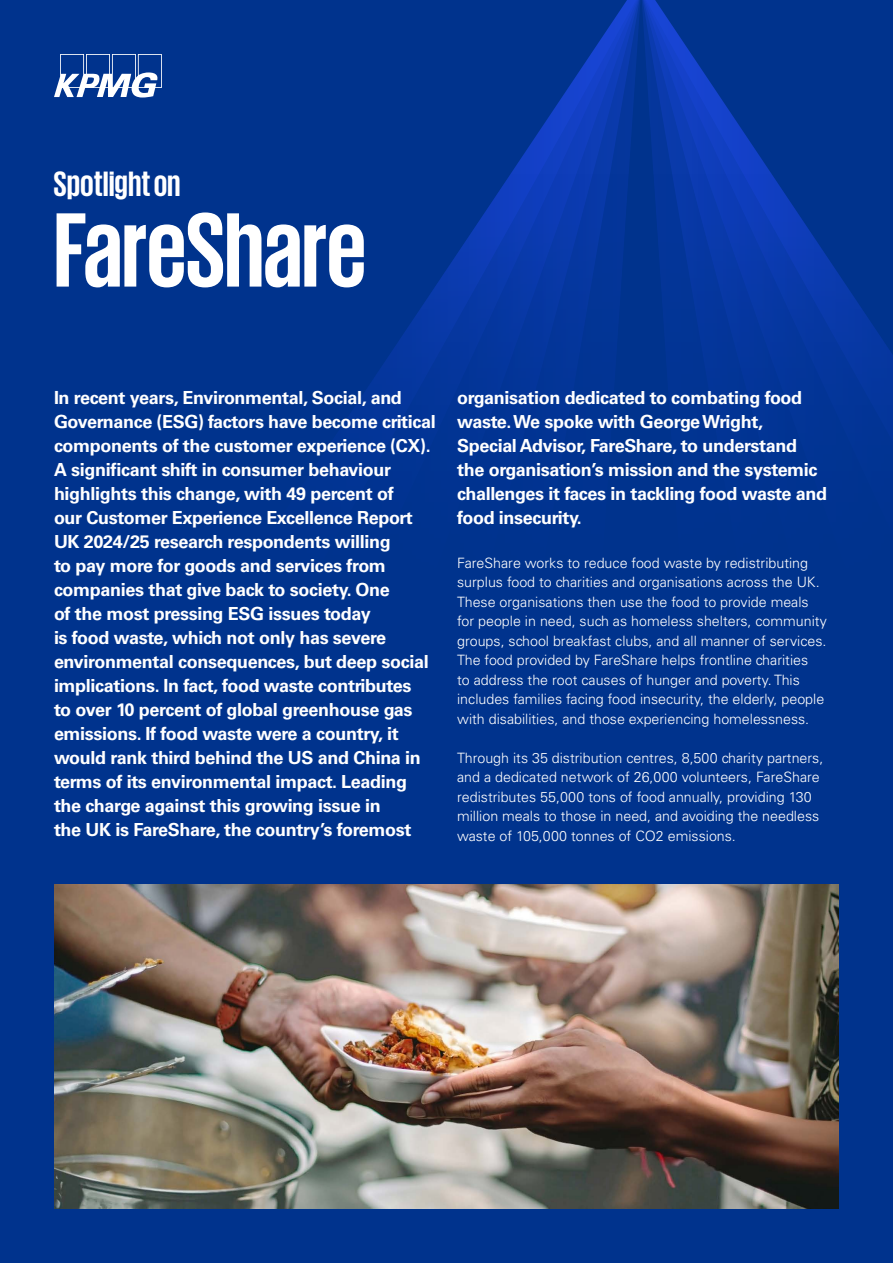
<style>
.page{position:relative;width:893px;height:1263px;background:#00338d}
.page>*{position:absolute;margin:0;border:0;box-sizing:border-box;transform-origin:0 0}
.t1{font:700 108px "KPMG";letter-spacing:-.01em;color:#fff}
.t2{font:700 36px "KPMG";color:#fff}
.t3{font:700 18px/24px "Univers LT Std";letter-spacing:-.02em;color:#fff}
.t4{font:300 14.25px/19.5px "Univers LT Std";color:#fff}
</style>
<div class="page">
<svg style="left:511px;top:0;width:116px;height:174px"></svg>
<svg style="left:655px;top:0;width:117px;height:174px"></svg>
<svg style="left:347px;top:174px;width:546px;height:273px"></svg>
<svg style="left:54px;top:54px;width:108px;height:44px"></svg>
<img style="left:54px;top:884px;width:785px;height:325px">
<h2 class="t2" style="left:54px;top:166px;width:129px">Spotlight on</h2>
<h1 class="t1" style="left:54px;top:196px;width:315px">FareShare</h1>
<p class="t3" style="left:54px;top:386px;width:383px">In recent years, Environmental, Social, and Governance (ESG) factors have become critical components of the customer experience (CX).<br>A significant shift in consumer behaviour highlights this change, with 49 percent of<br>our Customer Experience Excellence Report UK 2024/25 research respondents willing<br>to pay more for goods and services from companies that give back to society. One<br>of the most pressing ESG issues today<br>is food waste, which not only has severe environmental consequences, but deep social implications. In fact, food waste contributes<br>to over 10 percent of global greenhouse gas emissions. If food waste were a country, it would rank third behind the US and China in terms of its environmental impact. Leading the charge against this growing issue in<br>the UK is FareShare, the country’s foremost</p>
<p class="t3" style="left:457px;top:386px;width:372px">organisation dedicated to combating food waste. We spoke with George Wright, Special Advisor, FareShare, to understand the organisation’s mission and the systemic challenges it faces in tackling food waste and food insecurity.</p>
<p class="t4" style="left:457px;top:553px;width:371px">FareShare works to reduce food waste by redistributing surplus food to charities and organisations across the UK.<br>These organisations then use the food to provide meals for people in need, such as homeless shelters, community groups, school breakfast clubs, and all manner of services.<br>The food provided by FareShare helps frontline charities<br>to address the root causes of hunger and poverty. This includes families facing food insecurity, the elderly, people with disabilities, and those experiencing homelessness.</p>
<p class="t4" style="left:457px;top:748px;width:368px">Through its 35 distribution centres, 8,500 charity partners, and a dedicated network of 26,000 volunteers, FareShare redistributes 55,000 tons of food annually, providing 130 million meals to those in need, and avoiding the needless waste of 105,000 tonnes of CO2 emissions.</p>
</div>
